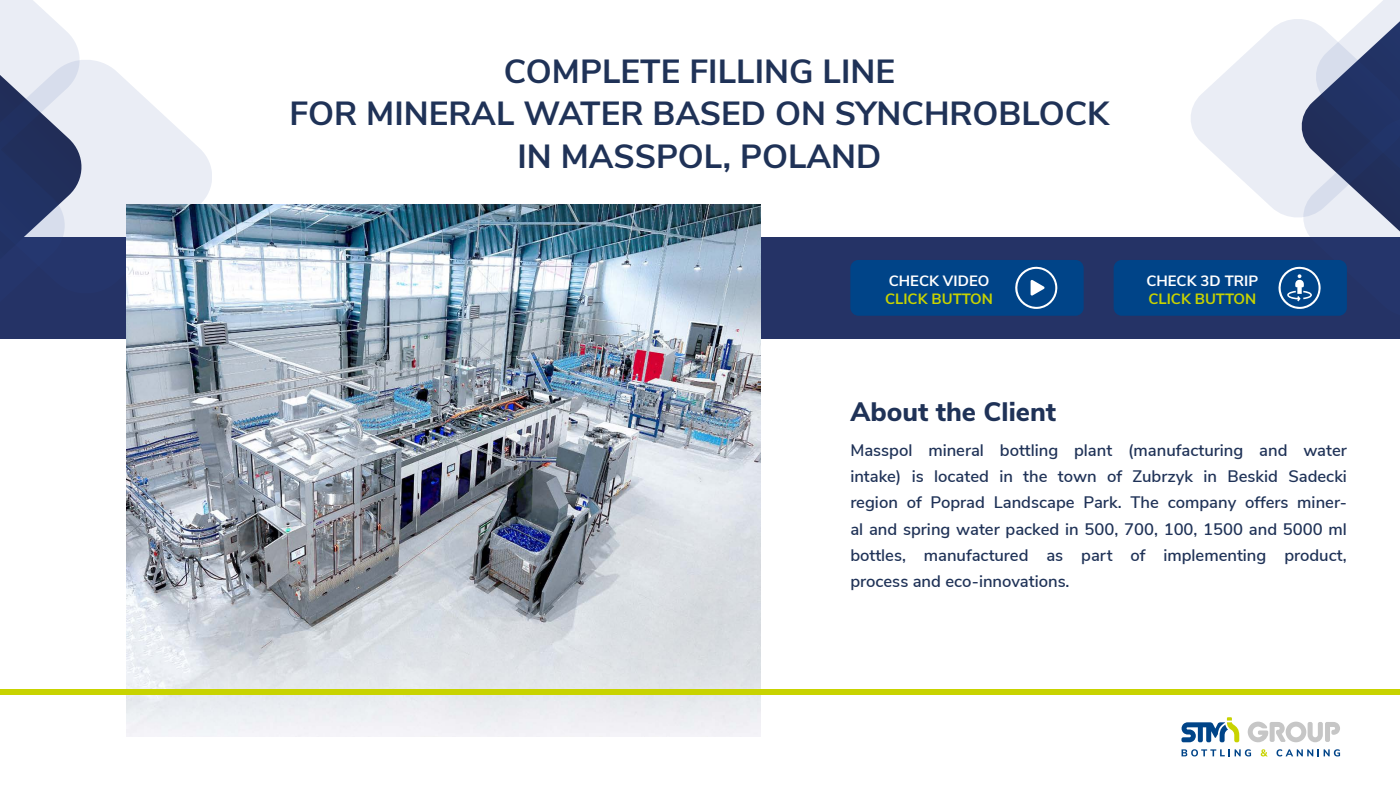
<style>
.page{position:relative;width:1400px;height:788px;background:#fff}
.page>*{position:absolute;margin:0;border:0;box-sizing:border-box;transform-origin:0 0}
.t1{font:700 33.34px/42.4px "Nunito Sans";color:#1f3257;text-align:center}
.t2{font:800 26.6px "Nunito Sans";color:#1f3257}
.t3{font:600 16.62px/26.2px "Nunito Sans";color:#1f3257;text-align:justify}
.t4{font:700 14.88px "Nunito Sans";color:#c8d300}
.t5{font:700 14.88px "Nunito Sans";color:#fff}
</style>
<div class="page">
<div style="left:0;top:237px;width:1400px;height:101px;background:#253366"></div>
<svg style="left:0;top:0;width:86px;height:339px"></svg>
<svg style="left:0;top:60px;width:212px;height:233px"></svg>
<img style="left:127px;top:205px;width:633px;height:531px">
<div style="left:850px;top:260px;width:234px;height:56px;background:#048;border-radius:8px"></div>
<svg style="left:1015px;top:267px;width:42px;height:42px"></svg>
<div style="left:1114px;top:260px;width:233px;height:56px;background:#048;border-radius:8px"></div>
<svg style="left:1191px;top:0;width:209px;height:316px"></svg>
<div style="left:0;top:689px;width:1400px;height:5px;background:#c8d300"></div>
<svg style="left:1248px;top:721px;width:92px;height:21px"></svg>
<svg style="left:1181px;top:717px;width:58px;height:25px"></svg>
<svg style="left:1182px;top:749px;width:69px;height:7px"></svg>
<svg style="left:1261px;top:749px;width:7px;height:7px"></svg>
<svg style="left:1277px;top:749px;width:63px;height:7px"></svg>
<h1 class="t1" style="left:290px;top:48px;width:821px">COMPLETE FILLING LINE<br>FOR MINERAL WATER BASED ON SYNCHROBLOCK<br>IN MASSPOL, POLAND</h1>
<p class="t5" style="left:889px;top:270px;width:102px">CHECK VIDEO</p>
<p class="t4" style="left:885px;top:288px;width:109px">CLICK BUTTON</p>
<p class="t5" style="left:1146px;top:270px;width:113px">CHECK 3D TRIP</p>
<p class="t4" style="left:1148px;top:288px;width:109px">CLICK BUTTON</p>
<h2 class="t2" style="left:850px;top:392px;width:207px">About the Client</h2>
<p class="t3" style="left:850px;top:436px;width:498px">Masspol mineral bottling plant (manufacturing and water intake) is located in the town of Zubrzyk in Beskid Sadecki region of Poprad Landscape Park. The company offers miner&shy;al and spring water packed in 500, 700, 100, 1500 and 5000 ml bottles, manufactured as part of implementing product, process and eco-innovations.</p>
</div>
